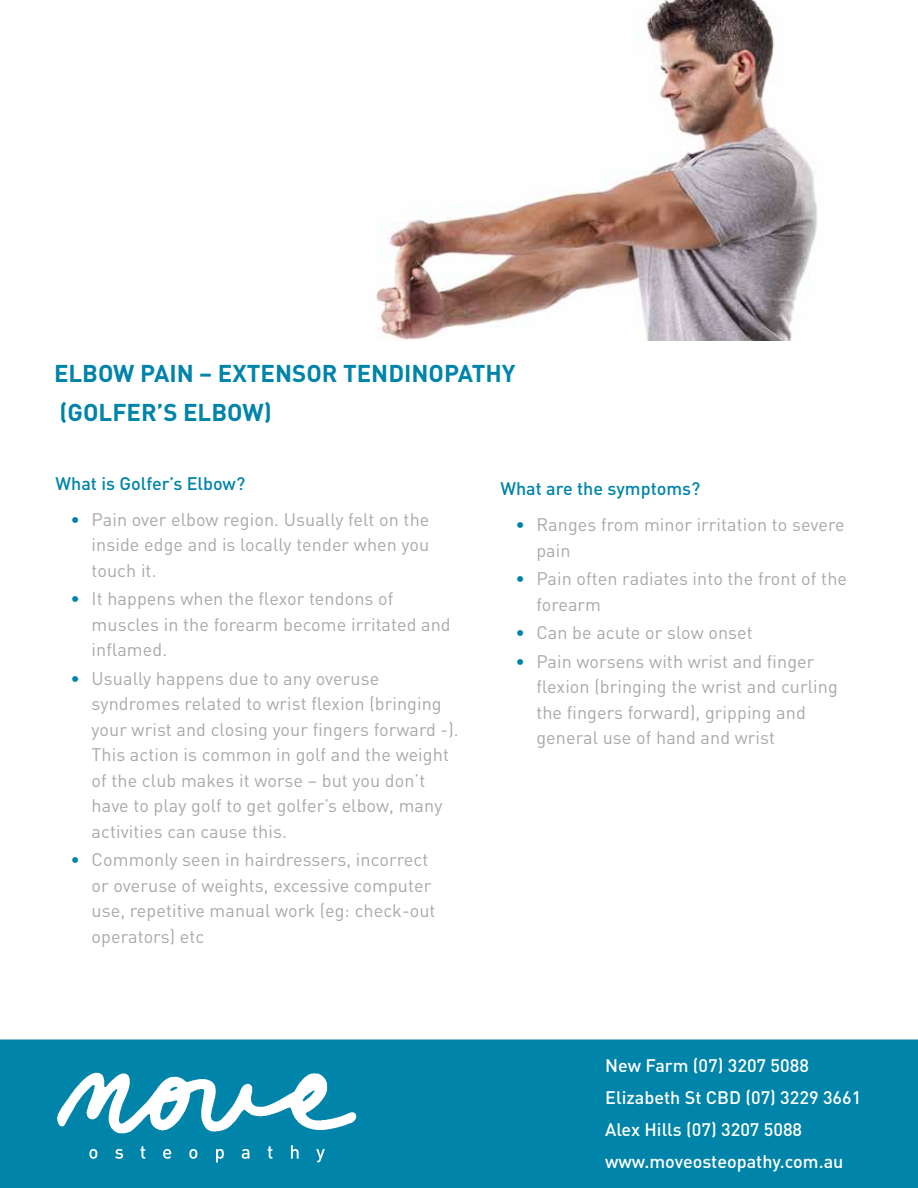
<style>
.page{position:relative;width:918px;height:1188px;background:#fff}
.page>*{position:absolute;margin:0;border:0;box-sizing:border-box;transform-origin:0 0}
.t1{font:700 24px/39.3px "DIN";color:#0084a9}
.t2{font:18px/25.5px "DIN";letter-spacing:.005em;color:#a7a9ac}
.t3{font:500 18px/32.1px "DIN";color:#fff}
.t4{font:500 18px "DIN";color:#0084a9}
.s1{color:#0084a9}
</style>
<div class="page">
<div style="left:0;top:1040px;width:918px;height:148px;background:#0084a9"></div>
<svg style="left:89px;top:1145px;width:236px;height:17px;background:#1a90b1"></svg>
<svg style="left:57px;top:1073px;width:299px;height:60px"></svg>
<img style="left:376px;top:0;width:441px;height:341px">
<h1 class="t1" style="left:54px;top:353px;width:463px">ELBOW PAIN – EXTENSOR TENDINOPATHY (GOLFER’S ELBOW)</h1>
<p class="t4" style="left:56px;top:472px;width:191px">What is Golfer’s Elbow?</p>
<p class="t2" style="left:92px;top:506px;width:339px;text-align:justify;text-indent:-21px"><span class="s1">•</span> Pain over elbow region. Usually felt on the inside edge and is locally tender when you touch it.</p>
<p class="t2" style="left:92px;top:586px;width:361px;text-indent:-21px"><span class="s1">•</span> It happens when the flexor tendons of muscles in the forearm become irritated and inflamed.</p>
<p class="t2" style="left:92px;top:665px;width:369px;text-indent:-21px"><span class="s1">•</span> Usually happens due to any overuse syndromes related to wrist flexion (bringing your wrist and closing your fingers forward -).<br>This action is common in golf and the weight of the club makes it worse – but you don’t have to play golf to get golfer’s elbow, many activities can cause this.</p>
<p class="t2" style="left:92px;top:847px;width:346px;text-indent:-21px"><span class="s1">•</span> Commonly seen in hairdressers, incorrect or overuse of weights, excessive computer use, repetitive manual work (eg: check-out operators) etc</p>
<p class="t4" style="left:500px;top:477px;width:201px">What are the symptoms?</p>
<p class="t2" style="left:536px;top:512px;width:310px;text-indent:-21px"><span class="s1">•</span> Ranges from minor irritation to severe pain</p>
<p class="t2" style="left:536px;top:566px;width:312px;text-indent:-21px"><span class="s1">•</span> Pain often radiates into the front of the forearm</p>
<p class="t2" style="left:515px;top:620px;width:239px"><span class="s1">•</span> Can be acute or slow onset</p>
<p class="t2" style="left:536px;top:648px;width:303px;text-indent:-21px"><span class="s1">•</span> Pain worsens with wrist and finger flexion (bringing the wrist and curling the fingers forward), gripping and general use of hand and wrist</p>
<p class="t3" style="left:605px;top:1049px;width:258px">New Farm (07) 3207 5088<br>Elizabeth St CBD (07) 3229 3661<br>Alex Hills (07) 3207 5088 www.moveosteopathy.com.au</p>
</div>
